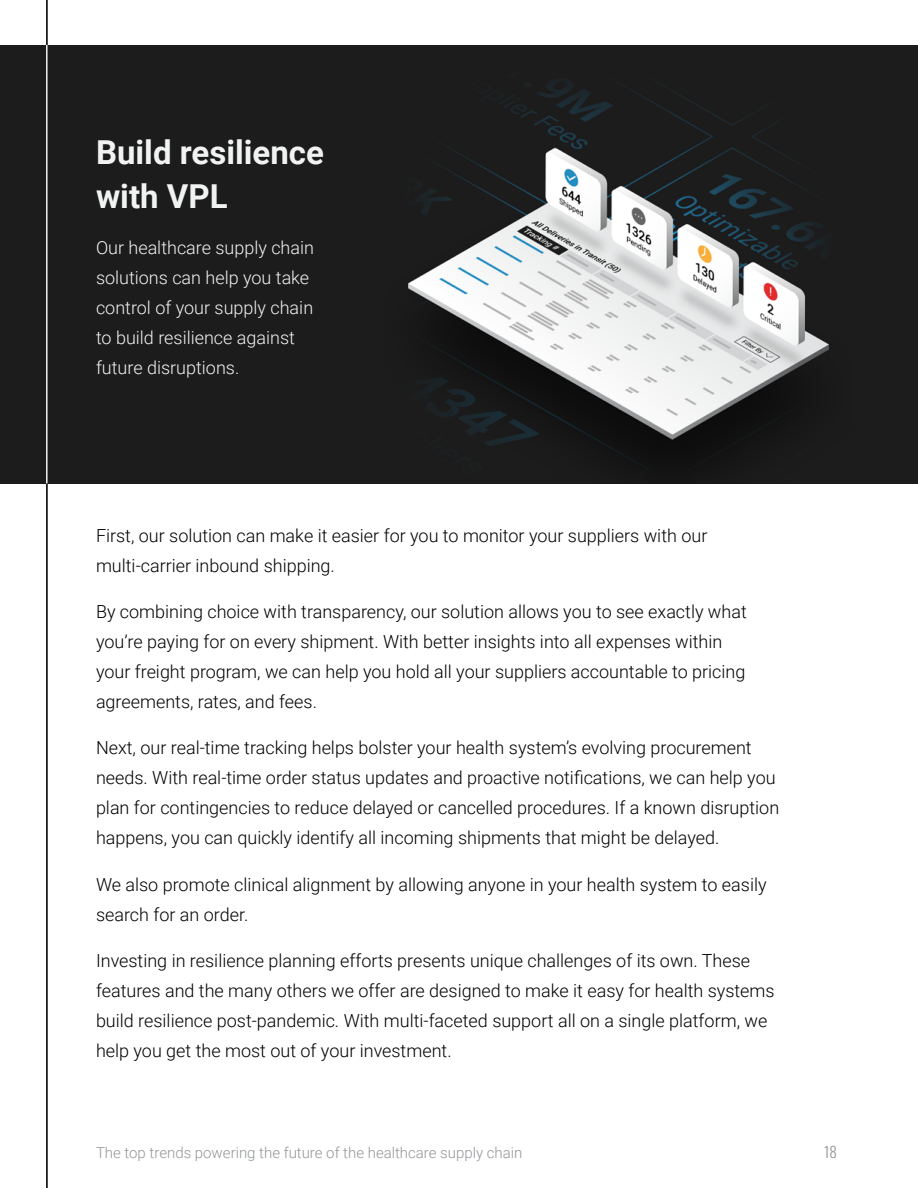
<style>
.page{position:relative;width:918px;height:1188px;background:#fff}
.page>*{position:absolute;margin:0;border:0;box-sizing:border-box;transform-origin:0 0}
.t1{font:700 33px/43.5px "Roboto";color:#f1f2f2}
.t2{font:300 18px/30px "Roboto";color:#000}
.t3{font:300 18px/30px "Roboto";color:#f1f2f2}
.t4{font:300 15px "Roboto";color:#939598}
.t5{font:15px "Oswald";color:#939598}
</style>
<div class="page">
<div style="left:0;top:45px;width:918px;height:438px;background:#1c1c1c"></div>
<img style="left:408px;top:84px;width:421px;height:381px">
<hr style="left:46px;top:0;width:2px;height:1188px;background:#1c1c1c">
<hr style="left:46px;top:45px;width:2px;height:438px;background:#f1f2f2">
<h1 class="t1" style="left:96px;top:130px;width:229px">Build resilience with VPL</h1>
<p class="t3" style="left:96px;top:232px;width:220px">Our healthcare supply chain solutions can help you take control of your supply chain to build resilience against future disruptions.</p>
<p class="t2" style="left:96px;top:520px;width:613px">First, our solution can make it easier for you to monitor your suppliers with our multi-carrier inbound shipping.</p>
<p class="t2" style="left:96px;top:596px;width:652px">By combining choice with transparency, our solution allows you to see exactly what you’re paying for on every shipment. With better insights into all expenses within your freight program, we can help you hold all your suppliers accountable to pricing agreements, rates, and fees.</p>
<p class="t2" style="left:96px;top:732px;width:685px">Next, our real-time tracking helps bolster your health system’s evolving procurement needs. With real-time order status updates and proactive notifications, we can help you plan for contingencies to reduce delayed or cancelled procedures. If a known disruption happens, you can quickly identify all incoming shipments that might be delayed.</p>
<p class="t2" style="left:96px;top:869px;width:672px">We also promote clinical alignment by allowing anyone in your health system to easily search for an order.</p>
<p class="t2" style="left:96px;top:945px;width:680px">Investing in resilience planning efforts presents unique challenges of its own. These features and the many others we offer are designed to make it easy for health systems build resilience post-pandemic. With multi-faceted support all on a single platform, we help you get the most out of your investment.</p>
<p class="t4" style="left:96px;top:1142px;width:428px">The top trends powering the future of the healthcare supply chain</p>
<p class="t5" style="left:824px;top:1138px;width:14px">18</p>
</div>
